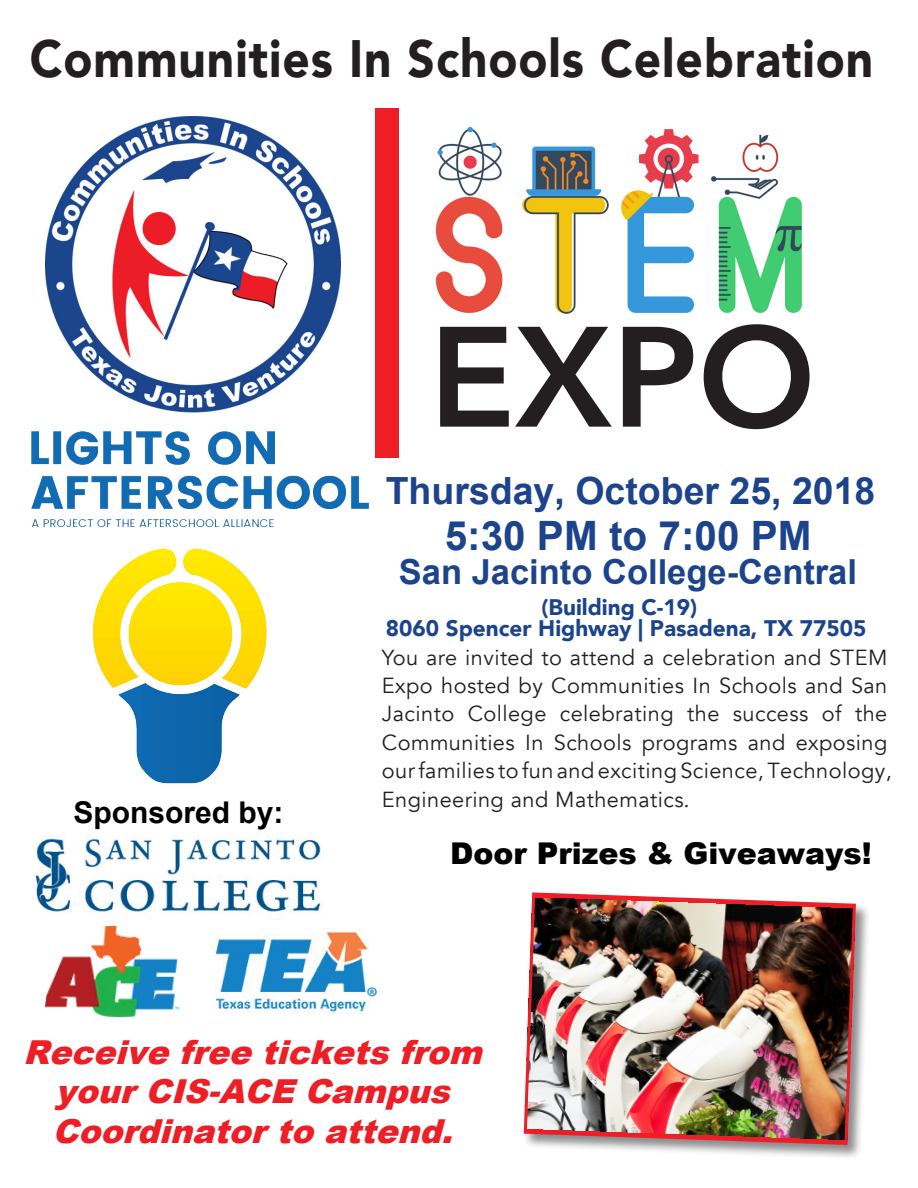
<style>
.page{position:relative;width:918px;height:1188px;background:#fff}
.page>*{position:absolute;margin:0;border:0;box-sizing:border-box;transform-origin:0 0}
.t1{font:800 141px "Avenir LT";color:#231f20}
.t2{font:900 52.5px "Avenir";letter-spacing:.02em;color:#231f20;scale:.91 1}
.t3{font:700 40.5px "Arial";color:#1c448c}
.t4{font:700 37.5px "Arial";color:#1c448c}
.t5{font:700 34.5px "Arial";color:#1c448c}
.t6{font:italic 900 33px/39.6px "Arial";color:#ed1e26;text-align:center}
.t7{font:900 30px "Arial";color:#000}
.t8{font:700 30px "Arial";color:#000}
.t9{font:900 22.5px "Avenir";color:#1c448c}
.t10{font:21.75px/28.5px "Avenir";letter-spacing:.02em;color:#231f20}
.s1{font-family:"Minion Pro"}
</style>
<div class="page">
<img style="left:435px;top:127px;width:367px;height:187px">
<div style="left:375px;top:108px;width:24px;height:350px;background:#ed1e26"></div>
<div style="left:523px;top:891px;width:348px;height:269px;background:#231f20;opacity:.52"></div>
<img style="left:523px;top:891px;width:334px;height:256px">
<img style="left:215px;top:927px;width:163px;height:87px">
<img style="left:33px;top:835px;width:290px;height:85px">
<img style="left:45px;top:926px;width:133px;height:91px">
<img style="left:46px;top:116px;width:295px;height:297px">
<img style="left:92px;top:548px;width:175px;height:236px">
<img style="left:31px;top:432px;width:338px;height:96px">
<p class="t2" style="left:30px;top:14px;width:928px">Communities In Schools Celebration</p>
<h3 class="t8" style="left:74px;top:791px;width:212px">Sponsored by:</h3>
<p class="t1" style="left:429px;top:294px;width:388px">EXPO</p>
<p class="t4" style="left:386px;top:464px;width:491px">Thursday, October 25, 2018</p>
<p class="t3" style="left:445px;top:508px;width:368px">5:30 PM to 7:00 PM</p>
<p class="t5" style="left:399px;top:548px;width:460px">San Jacinto College-Central</p>
<p class="t9" style="left:542px;top:587px;width:157px">(Building C-19)</p>
<p class="t9" style="left:386px;top:609px;width:482px">8060 Spencer Highway | Pasadena, TX 77505</p>
<p class="t10" style="left:382px;top:643px;width:511px">You are invited to attend a celebration and STEM Expo hosted by Communities In Schools and San Jacinto College celebrating the success of the Communities In Schools programs and exposing our families to fun and exciting Science, Technology, Engineering and Mathematics<span class="s1">.</span></p>
<h3 class="t7" style="left:450px;top:831px;width:423px">Door Prizes &amp; Giveaways!</h3>
<p class="t6" style="left:23px;top:1031px;width:472px">Receivefreeticketsfrom yourCIS-ACE Campus<br>Coordinatortoattend.</p>
</div>
